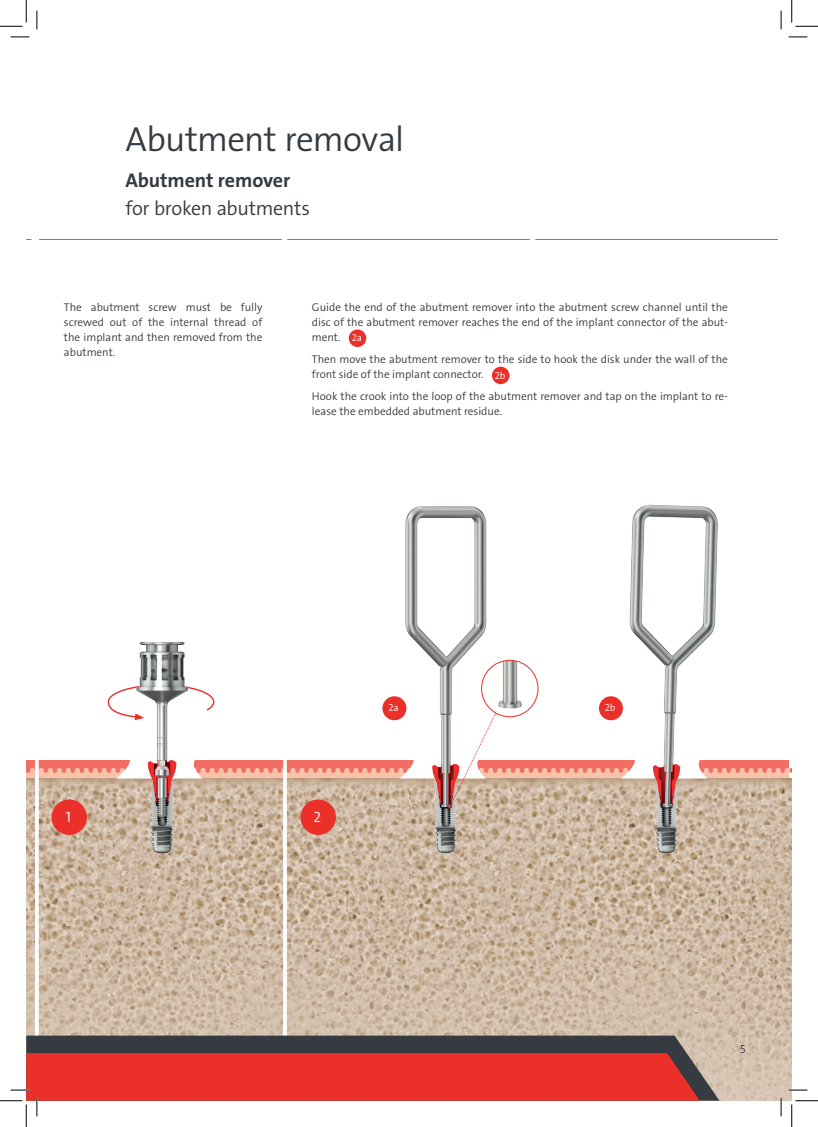
<style>
.page{position:relative;width:818px;height:1127px;background:#fff}
.page>*{position:absolute;margin:0;border:0;box-sizing:border-box;transform-origin:0 0}
.t1{font:35px "The Sans LP4 Se Lig";letter-spacing:-.02em;color:#353b40}
.t2{font:20px "The Sans LP4 Se Lig";letter-spacing:-.015em;color:#353b40}
.t3{font:20px "The Sans LP7 Bld";letter-spacing:-.005em;color:#353b40}
.t4{font:15px "The Sans LP4 Se Lig";color:#fff}
.t5{font:11.88px "The Sans LP4 Se Lig";color:#353b40}
.t6{font:11.25px/15px "The Sans LP4 Se Lig";color:#353b40;text-align:justify}
.t7{font:10.12px "The Sans LP4 Se Lig";color:#fff}
.t8{font:10px "The Sans LP4 Se Lig";color:#fff}
</style>
<div class="page">
<img style="left:39px;top:808px;width:370px;height:227px">
<img style="left:409px;top:808px;width:382px;height:292px">
<svg style="left:26px;top:808px;width:9px;height:227px;background:#cdb9a4"></svg>
<svg style="left:38px;top:808px;width:1px;height:227px"></svg>
<hr style="left:283px;top:760px;width:4px;height:340px;background:#fff">
<div style="left:52px;top:799px;width:35px;height:35px;background:#eb2f29;border-radius:50%"></div>
<div style="left:300px;top:799px;width:36px;height:35px;background:#eb2f29;border-radius:50%"></div>
<img style="left:126px;top:642px;width:73px;height:230px">
<img style="left:611px;top:504px;width:108px;height:367px">
<img style="left:359px;top:506px;width:171px;height:365px">
<svg style="left:26px;top:683px;width:766px;height:125px"></svg>
<img style="left:495px;top:660px;width:32px;height:56px">
<div style="left:481px;top:659px;width:57px;height:58px;border:1px solid #eb2f29;border-radius:50%"></div>
<hr style="left:287px;top:239px;width:243px;height:1px;background:#808285">
<hr style="left:535px;top:239px;width:243px;height:1px;background:#808285">
<svg style="left:26px;top:1035px;width:693px;height:65px;background:#4a4c4e"></svg>
<hr style="left:39px;top:239px;width:243px;height:1px;background:#808285">
<div style="left:349px;top:329px;width:17px;height:18px;background:#eb2f29;border-radius:50%"></div>
<div style="left:492px;top:366px;width:17px;height:18px;background:#eb2f29;border-radius:50%"></div>
<svg style="left:11px;top:36px;width:18px;height:2px"></svg>
<svg style="left:788px;top:36px;width:19px;height:2px"></svg>
<svg style="left:788px;top:1088px;width:19px;height:2px"></svg>
<svg style="left:36px;top:11px;width:2px;height:18px"></svg>
<svg style="left:780px;top:11px;width:2px;height:18px"></svg>
<svg style="left:780px;top:1097px;width:2px;height:18px"></svg>
<svg style="left:0;top:0;width:27px;height:27px"></svg>
<svg style="left:0;top:1052px;width:700px;height:74px"></svg>
<svg style="left:791px;top:0;width:27px;height:27px"></svg>
<svg style="left:791px;top:1100px;width:27px;height:26px"></svg>
<h1 class="t1" style="left:125px;top:117px;width:280px">Abutment removal</h1>
<h2 class="t3" style="left:125px;top:168px;width:166px">Abutment remover</h2>
<h2 class="t2" style="left:125px;top:195px;width:186px">for broken abutments</h2>
<p class="t6" style="left:64px;top:300px;width:200px">The abutment screw must be fully screwed out of the internal thread of the implant and then removed from the abutment.</p>
<p class="t6" style="left:312px;top:300px;width:417px">Guide the end of the abutment remover into the abutment screw channel until the disc of the abutment remover reaches the end of the implant connector of the abut&shy;ment.</p>
<p class="t6" style="left:312px;top:352px;width:417px">Then move the abutment remover to the side to hook the disk under the wall of the front side of the implant connector.</p>
<p class="t6" style="left:312px;top:389px;width:417px">Hook the crook into the loop of the abutment remover and tap on the implant to re&shy;lease the embedded abutment residue.</p>
<p class="t8" style="left:352px;top:331px;width:12px">2a</p>
<p class="t8" style="left:495px;top:368px;width:12px">2b</p>
<h3 class="t4" style="left:66px;top:806px;width:7px">1</h3>
<h3 class="t4" style="left:314px;top:806px;width:9px">2</h3>
<p class="t7" style="left:388px;top:701px;width:12px">2a</p>
<p class="t7" style="left:605px;top:701px;width:12px">2b</p>
<p class="t5" style="left:740px;top:1041px;width:7px">5</p>
</div>
